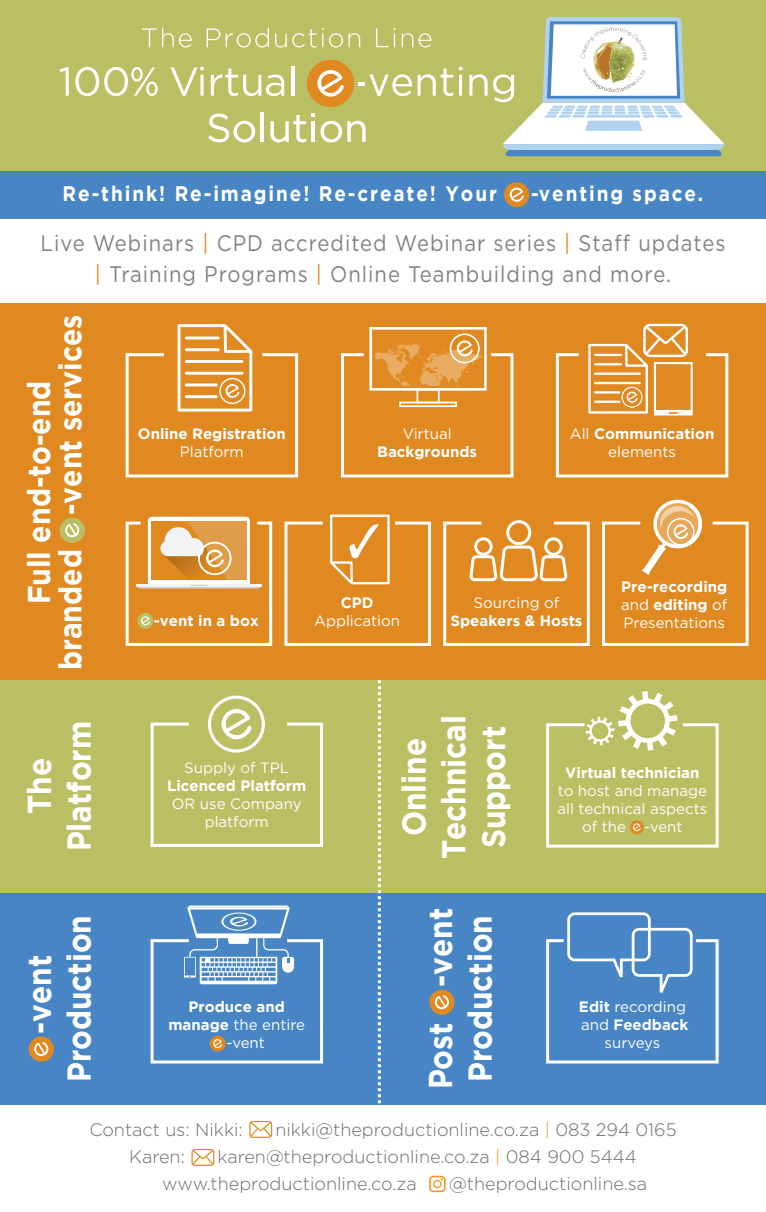
<style>
.page{position:relative;width:766px;height:1212px;background:#fff}
.page>*{position:absolute;margin:0;border:0;box-sizing:border-box;transform-origin:0 0}
.t1{font:700 33px/39.6px "Gotham";color:#fff;text-align:center;scale:.9 1}
.t2{font:700 31.5px/31.5px "Gotham";color:#fff;text-align:center;scale:.9 1}
.t3{font:22.5px/31.5px "Gotham";letter-spacing:.05em;color:#808285;text-align:center;scale:.9 1}
.t4{font:700 21px "Gotham";letter-spacing:.1em;color:#fff;scale:.9 1}
.t5{font:300 18px/27px "Gotham";color:#6c6d70}
.t6{font:700 15px/18px "Gotham";color:#fff;text-align:center}
.t7{font:15px/18px "Gotham";color:#fff;text-align:center}
.s1{color:#e08920}
.s2{font-weight:400}
.s3{font-weight:700}
.s4{color:#f7931d}
</style>
<div class="page">
<div style="left:0;top:892px;width:765px;height:212px;background:#4785c4"></div>
<div style="left:0;top:0;width:765px;height:214px;background:#bbbf63"></div>
<div style="left:0;top:171px;width:765px;height:48px;background:#4785c4"></div>
<div style="left:504px;top:182px;width:25px;height:25px;background:#e08920;border-radius:50%"></div>
<svg style="left:509px;top:187px;width:15px;height:15px"></svg>
<div style="left:0;top:304px;width:765px;height:376px;background:#e08920"></div>
<svg style="left:125px;top:324px;width:174px;height:154px"></svg>
<svg style="left:341px;top:327px;width:173px;height:151px"></svg>
<div style="left:0;top:680px;width:765px;height:213px;background:#bbbf63"></div>
<svg style="left:378px;top:680px;width:3px;height:425px"></svg>
<svg style="left:429px;top:1176px;width:16px;height:16px"></svg>
<svg style="left:443px;top:520px;width:147px;height:126px"></svg>
<svg style="left:150px;top:696px;width:173px;height:151px"></svg>
<svg style="left:284px;top:515px;width:147px;height:131px"></svg>
<svg style="left:555px;top:324px;width:174px;height:154px"></svg>
<svg style="left:602px;top:499px;width:147px;height:147px"></svg>
<svg style="left:546px;top:912px;width:173px;height:152px"></svg>
<svg style="left:142px;top:28px;width:50px;height:20px"></svg>
<svg style="left:206px;top:28px;width:63px;height:20px"></svg>
<svg style="left:275px;top:29px;width:41px;height:19px"></svg>
<svg style="left:322px;top:28px;width:1px;height:19px"></svg>
<svg style="left:329px;top:33px;width:31px;height:15px"></svg>
<svg style="left:376px;top:28px;width:19px;height:19px"></svg>
<svg style="left:401px;top:33px;width:30px;height:15px"></svg>
<svg style="left:59px;top:67px;width:10px;height:29px"></svg>
<svg style="left:75px;top:67px;width:83px;height:29px"></svg>
<svg style="left:170px;top:67px;width:34px;height:29px"></svg>
<svg style="left:211px;top:69px;width:73px;height:27px"></svg>
<hr style="left:291px;top:66px;width:3px;height:30px;background:#fff">
<svg style="left:358px;top:67px;width:104px;height:29px"></svg>
<svg style="left:469px;top:74px;width:18px;height:22px"></svg>
<svg style="left:493px;top:17px;width:231px;height:139px"></svg>
<div style="left:307px;top:60px;width:47px;height:47px;background:#e08920;border-radius:50%"></div>
<svg style="left:317px;top:70px;width:27px;height:27px"></svg>
<svg style="left:208px;top:114px;width:47px;height:29px"></svg>
<hr style="left:260px;top:113px;width:4px;height:29px;background:#fff">
<svg style="left:270px;top:113px;width:95px;height:30px"></svg>
<div style="left:60px;top:518px;width:25px;height:25px;background:#bbbf63;border-radius:50%"></div>
<svg style="left:65px;top:523px;width:15px;height:15px"></svg>
<svg style="left:125px;top:517px;width:148px;height:129px"></svg>
<svg style="left:546px;top:691px;width:173px;height:157px"></svg>
<div style="left:29px;top:1036px;width:25px;height:26px;background:#e08920;border-radius:50%"></div>
<svg style="left:34px;top:1042px;width:15px;height:15px"></svg>
<svg style="left:150px;top:905px;width:173px;height:159px"></svg>
<div style="left:429px;top:990px;width:25px;height:25px;background:#e08920;border-radius:50%"></div>
<svg style="left:434px;top:995px;width:15px;height:15px"></svg>
<svg style="left:249px;top:1121px;width:23px;height:17px"></svg>
<svg style="left:191px;top:1149px;width:23px;height:17px"></svg>
<h3 class="t4" style="left:63px;top:182px;width:484px">Re-think! Re-imagine! Re-create! Your</h3>
<h3 class="t4" style="left:531px;top:182px;width:193px">-venting space.</h3>
<h3 class="t3" style="left:41px;top:226px;width:762px">Live Webinars <span class="s1">|</span> CPD accredited Webinar series <span class="s1">|</span> Staff updates <span class="s1">|</span> Training Programs <span class="s1">|</span> Online Teambuilding and more.</h3>
<h2 class="t2" style="left:22px;top:670px;width:397px;rotate:-90deg">Full end-to-end<br>branded -vent services</h2>
<h1 class="t1" style="left:19px;top:851px;width:146px;rotate:-90deg">The<br>Platform</h1>
<h1 class="t1" style="left:19px;top:1082px;width:187px;rotate:-90deg">-vent<br>Production</h1>
<p class="t6" style="left:138px;top:424px;width:149px">Online Registration</p>
<p class="t7" style="left:180px;top:443px;width:66px">Platform</p>
<p class="t7" style="left:402px;top:425px;width:50px">Virtual</p>
<p class="t6" style="left:377px;top:442px;width:101px">Backgrounds</p>
<p class="t6" style="left:569px;top:424px;width:146px"><span class="s2">All</span> Communication <span class="s2">elements</span></p>
<p class="t6" style="left:154px;top:611px;width:106px">-vent in a box</p>
<p class="t6" style="left:340px;top:593px;width:34px">CPD</p>
<p class="t7" style="left:314px;top:611px;width:87px">Application</p>
<p class="t7" style="left:473px;top:593px;width:87px">Sourcing of</p>
<p class="t6" style="left:450px;top:611px;width:133px">Speakers &amp; Hosts</p>
<p class="t6" style="left:621px;top:577px;width:108px;text-align:justify">Pre-recording <span class="s2">and</span> editing <span class="s2">of Presentations</span></p>
<p class="t7" style="left:184px;top:758px;width:106px">Supply of TPL</p>
<p class="t6" style="left:167px;top:776px;width:141px">Licenced Platform</p>
<p class="t7" style="left:172px;top:794px;width:131px">OR use Company platform</p>
<p class="t6" style="left:188px;top:997px;width:98px">Produce and</p>
<p class="t7" style="left:168px;top:1016px;width:138px"><span class="s3">manage</span> the entire</p>
<p class="t7" style="left:226px;top:1034px;width:40px">-vent</p>
<h1 class="t1" style="left:393px;top:859px;width:161px;rotate:-90deg">Online<br>Technical<br>Support</h1>
<h1 class="t1" style="left:419px;top:1089px;width:203px;text-align:left;rotate:-90deg">Post -vent<br>Production</h1>
<p class="t6" style="left:565px;top:763px;width:136px">Virtual technician</p>
<p class="t7" style="left:557px;top:781px;width:151px">to host and manage all technical aspects of the -vent</p>
<p class="t7" style="left:578px;top:998px;width:111px"><span class="s3">Edit</span> recording and <span class="s3">Feedback </span>surveys</p>
<p class="t5" style="left:89px;top:1116px;width:155px">Contact us: Nikki:</p>
<p class="t5" style="left:275px;top:1116px;width:402px">nikki@theproductionline.co.za <span class="s4">|</span> 083 294 0165</p>
<p class="t5" style="left:129px;top:1143px;width:57px">Karen:</p>
<p class="t5" style="left:162px;top:1143px;width:476px;text-indent:55px">karen@theproductionline.co.za <span class="s4">|</span> 084 900 5444 www.theproductionline.co.za</p>
<p class="t5" style="left:449px;top:1170px;width:199px">@theproductionline.sa</p>
</div>
